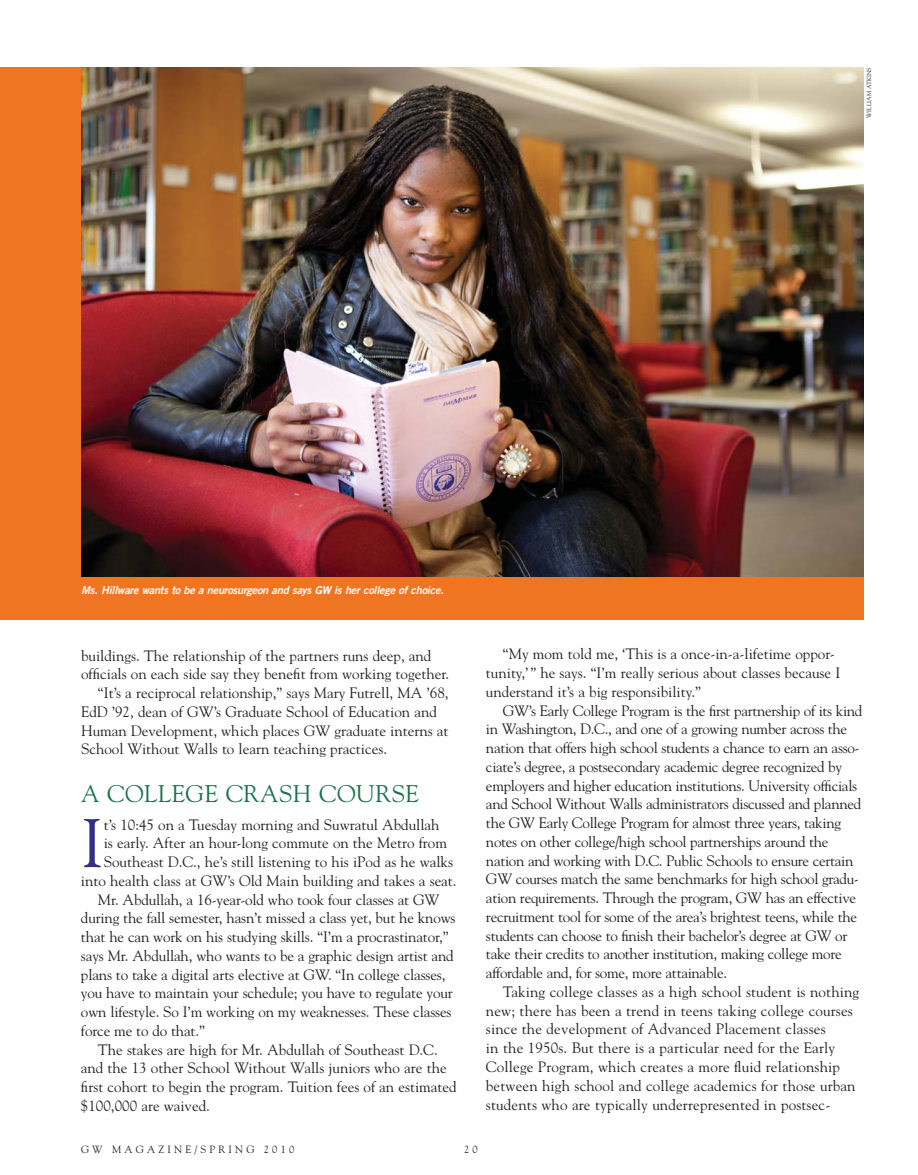
<style>
.page{position:relative;width:918px;height:1175px;background:#fff}
.page>*{position:absolute;margin:0;border:0;box-sizing:border-box;transform-origin:0 0}
.t1{font:68.25px "Goudy";color:#312f88}
.t2{font:24px "Goudy";letter-spacing:.02em;color:#197349}
.t3{font:15px/18.8px "Goudy";letter-spacing:-.01em;color:#231f20}
.t4{font:15px/18.8px "Goudy";letter-spacing:.01em;color:#231f20}
.t5{font:italic 10.95px "Trade Gothic Bold Two";letter-spacing:-.02em;color:#fff}
.t6{font:10.5px "Goudy";letter-spacing:.3em;color:#231f20}
.t7{font:6px "Goudy";color:#231f20}
</style>
<div class="page">
<div style="left:0;top:68px;width:864px;height:552px;background:#f07522"></div>
<img style="left:81px;top:67px;width:783px;height:509px">
<p class="t7" style="left:867px;top:118px;width:52px;rotate:-90deg">WILLIAM ATKINS</p>
<p class="t5" style="left:81px;top:586px;width:364px">Ms. Hillware wants to be a neurosurgeon and says GW is her college of choice.</p>
<p class="t3" style="left:81px;top:647px;width:352px">buildings. The relationship of the partners runs deep, and</p>
<p class="t3" style="left:81px;top:666px;width:370px">officials on each side say they benefit from working together.</p>
<p class="t3" style="left:98px;top:684px;width:352px">“It’s a reciprocal relationship,” says Mary Futrell, MA ’68,</p>
<p class="t3" style="left:81px;top:703px;width:357px">EdD ’92, dean of GW’s Graduate School of Education and</p>
<p class="t3" style="left:81px;top:722px;width:369px">Human Development, which places GW graduate interns at</p>
<p class="t3" style="left:81px;top:741px;width:308px">School Without Walls to learn teaching practices.</p>
<h2 class="t2" style="left:81px;top:784px;width:339px">A COLLEGE CRASH COURSE</h2>
<h1 class="t1" style="left:81px;top:816px;width:24px">I</h1>
<p class="t3" style="left:104px;top:816px;width:337px">t’s 10:45 on a Tuesday morning and Suwratul Abdullah</p>
<p class="t3" style="left:104px;top:834px;width:345px">is early. After an hour-long commute on the Metro from</p>
<p class="t3" style="left:104px;top:853px;width:351px">Southeast D.C., he’s still listening to his iPod as he walks</p>
<p class="t3" style="left:81px;top:872px;width:377px">into health class at GW’s Old Main building and takes a seat.</p>
<p class="t3" style="left:98px;top:891px;width:343px">Mr. Abdullah, a 16-year-old who took four classes at GW</p>
<p class="t3" style="left:81px;top:909px;width:376px">during the fall semester, hasn’t missed a class yet, but he knows</p>
<p class="t3" style="left:81px;top:928px;width:369px">that he can work on his studying skills. “I’m a procrastinator,”</p>
<p class="t3" style="left:81px;top:947px;width:374px">says Mr. Abdullah, who wants to be a graphic design artist and</p>
<p class="t3" style="left:81px;top:966px;width:366px">plans to take a digital arts elective at GW. “In college classes,</p>
<p class="t3" style="left:81px;top:984px;width:373px">you have to maintain your schedule; you have to regulate your</p>
<p class="t3" style="left:81px;top:1003px;width:372px">own lifestyle. So I’m working on my weaknesses. These classes</p>
<p class="t3" style="left:81px;top:1022px;width:125px">force me to do that.”</p>
<p class="t3" style="left:98px;top:1041px;width:342px">The stakes are high for Mr. Abdullah of Southeast D.C.</p>
<p class="t3" style="left:81px;top:1059px;width:367px">and the 13 other School Without Walls juniors who are the</p>
<p class="t3" style="left:81px;top:1078px;width:377px">first cohort to begin the program. Tuition fees of an estimated</p>
<p class="t3" style="left:81px;top:1097px;width:131px">$100,000 are waived.</p>
<p class="t3" style="left:486px;top:646px;width:356px;text-indent:17px">“My mom told me, ‘This is a once-in-a-lifetime oppor&shy;tunity,’ ” he says. “I’m really serious about classes because I understand it’s a big responsibility.”</p>
<p class="t3" style="left:486px;top:702px;width:378px;text-indent:17px">GW’s Early College Program is the first partnership of its kind in Washington, D.C., and one of a growing number across the nation that offers high school students a chance to earn an asso&shy;ciate’s degree, a postsecondary academic degree recognized by employers and higher education institutions. University officials and School Without Walls administrators discussed and planned the GW Early College Program for almost three years, taking notes on other college/high school partnerships around the nation and working with D.C. Public Schools to ensure certain GW courses match the same benchmarks for high school gradu&shy;ation requirements. Through the program, GW has an effective recruitment tool for some of the area’s brightest teens, while the students can choose to finish their bachelor’s degree at GW or take their credits to another institution, making college more affordable and, for some, more attainable.</p>
<p class="t4" style="left:486px;top:983px;width:375px;text-indent:17px">Taking college classes as a high school student is nothing new; there has been a trend in teens taking college courses since the development of Advanced Placement classes<br>in the 1950s. But there is a particular need for the Early College Program, which creates a more fluid relationship between high school and college academics for those urban students who are typically underrepresented in postsec-</p>
<p class="t6" style="left:81px;top:1145px;width:215px">GW MAGAZINE/SPRING 2010</p>
<p class="t6" style="left:464px;top:1145px;width:15px">2 0</p>
</div>
